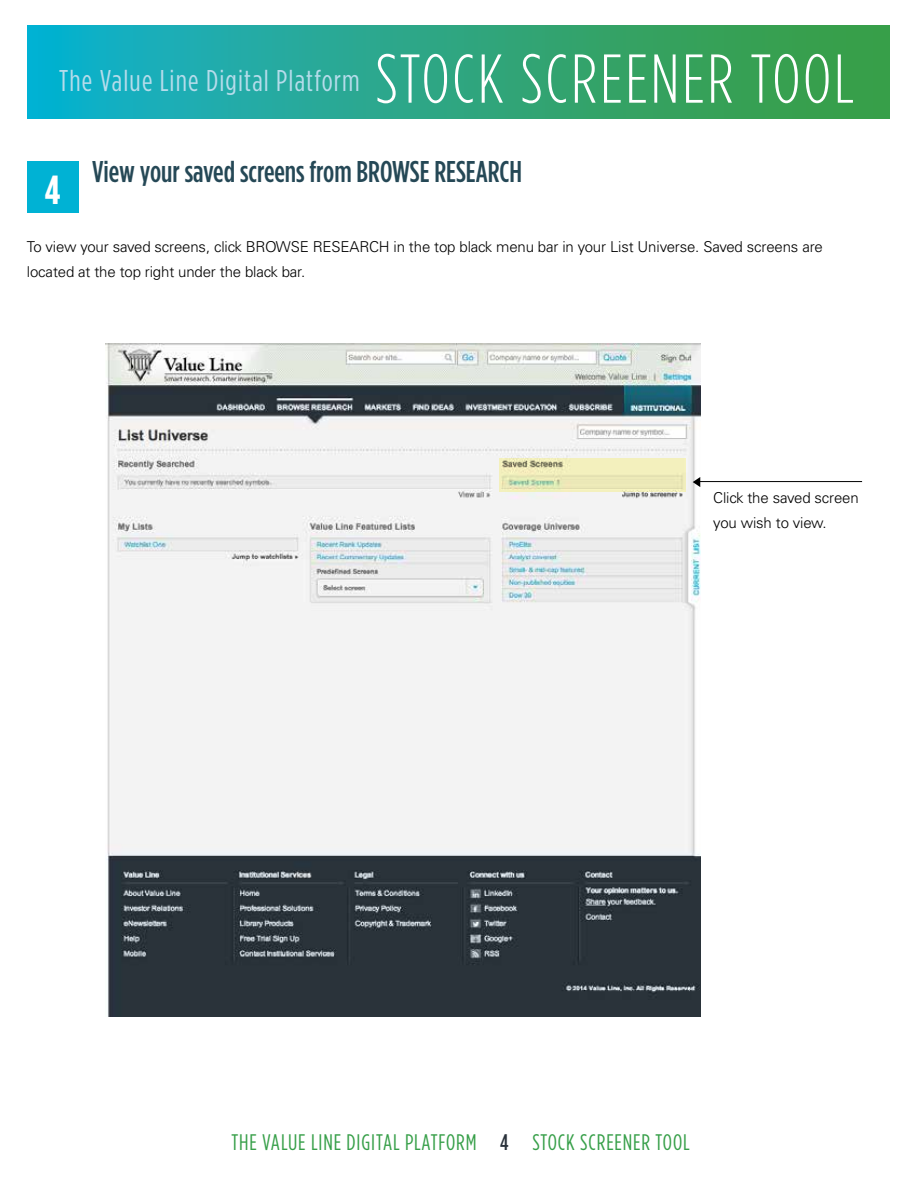
<style>
.page{position:relative;width:918px;height:1188px;background:#fff}
.page>*{position:absolute;margin:0;border:0;box-sizing:border-box;transform-origin:0 0}
.t1{font:300 69px "Gotham Condensed";letter-spacing:.04em;color:#fff}
.t2{font:700 40.5px "Gotham Condensed";color:#fff}
.t3{font:500 30px "Gotham Condensed";color:#254856}
.t4{font:30px "Gotham Condensed";letter-spacing:.04em;color:#b6dceb}
.t5{font:22.5px "Gotham Condensed";letter-spacing:.04em;color:#379f49}
.t6{font:300 15px/25.5px "Univers LT Std";letter-spacing:-.01em;color:#000}
.s1{font-weight:500;color:#2a323b}
</style>
<div class="page">
<svg style="left:28px;top:26px;width:862px;height:93px;background:#29a683"></svg>
<div style="left:27px;top:161px;width:52px;height:52px;background:#00b2d4"></div>
<img style="left:106px;top:343px;width:595px;height:674px">
<hr style="left:698px;top:481px;width:164px;height:1px;background:#000">
<svg style="left:693px;top:477px;width:7px;height:10px"></svg>
<svg style="left:499px;top:459px;width:187px;height:33px;background:#e8e6b6"></svg>
<h3 class="t4" style="left:59px;top:64px;width:302px">THE VALUE LINE DIGITAL PLATFORM</h3>
<h1 class="t1" style="left:375px;top:42px;width:480px">STOCK SCREENER TOOL</h1>
<h3 class="t3" style="left:92px;top:155px;width:354px">View your saved screens from Browse RESEAR</h3>
<h3 class="t3" style="left:500px;top:155px;width:24px">CH</h3>
<h2 class="t2" style="left:45px;top:167px;width:17px">4</h2>
<p class="t6" style="left:27px;top:234px;width:797px">To view your saved screens, click BROWSE RESEARCH in the top black menu bar in your List Universe. Saved screens are located at the top right under the black bar.</p>
<p class="t6" style="left:713px;top:485px;width:147px">Click the saved screen you wish to view.</p>
<h3 class="t5" style="left:231px;top:1130px;width:460px">THE VALUE LINE DIGITAL PLATFORM <span class="s1">4</span> STOCK SCREENER TOOL</h3>
</div>
